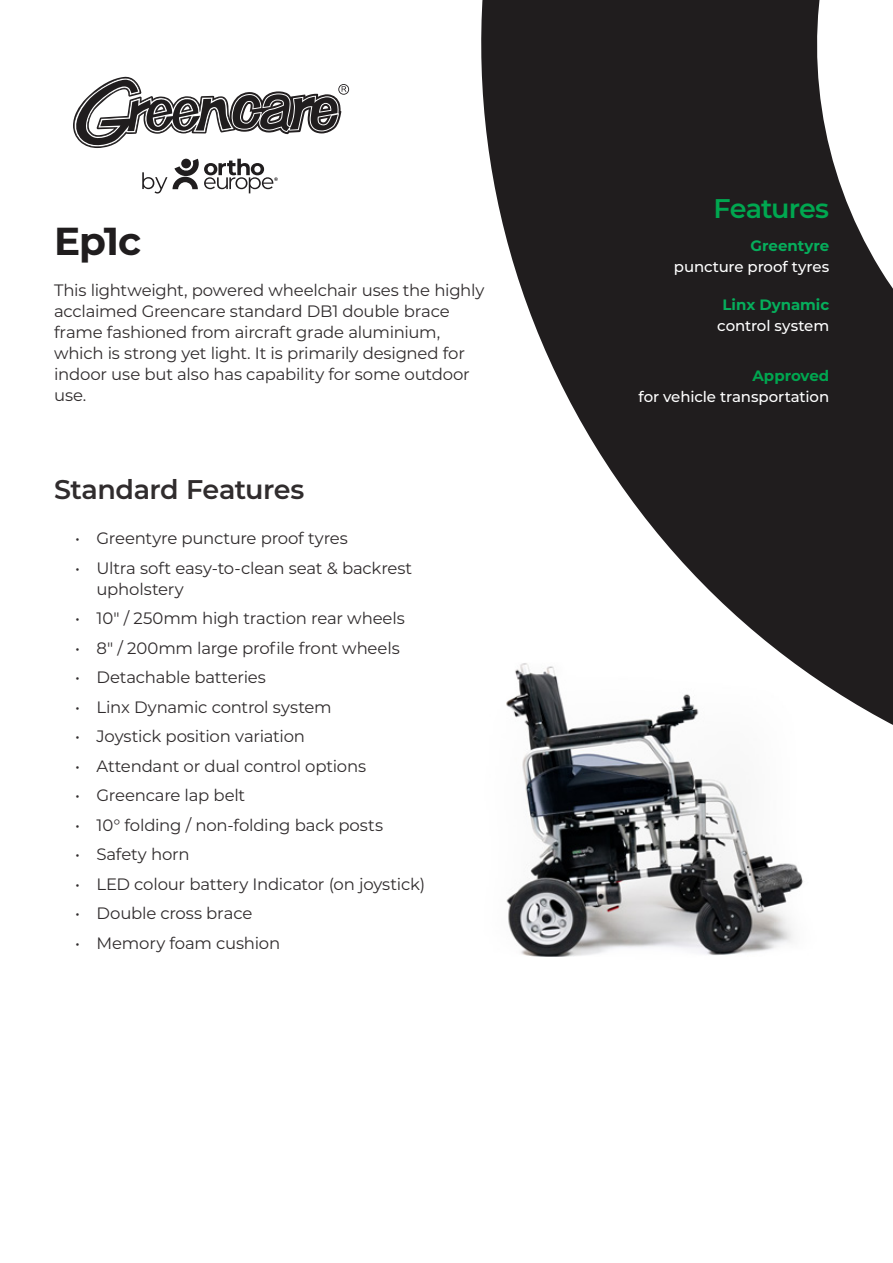
<style>
.page{position:relative;width:893px;height:1263px;background:#fff}
.page>*{position:absolute;margin:0;border:0;box-sizing:border-box;transform-origin:0 0}
.t1{font:700 39px "Montserrat";color:#201d1e}
.t2{font:600 27px "Montserrat";letter-spacing:-.02em;color:#302c2d}
.t3{font:600 27px "Montserrat";letter-spacing:-.035em;color:#00a750}
.t4{font:16.5px/21px "Montserrat";letter-spacing:-.015em;color:#302c2d}
.t5{font:500 15px/21px "Montserrat";letter-spacing:-.005em;color:#fff;text-align:right}
.s1{font-weight:700;color:#06ae5c}
.s2{font-weight:700;color:#00a750}
</style>
<div class="page">
<img style="left:506px;top:760px;width:297px;height:197px">
<svg style="left:481px;top:0;width:412px;height:760px;fill:#201d1e"></svg>
<svg style="left:173px;top:159px;width:105px;height:34px"></svg>
<svg style="left:142px;top:172px;width:25px;height:21px"></svg>
<svg style="left:73px;top:76px;width:276px;height:72px"></svg>
<p class="t1" style="left:54px;top:213px;width:89px">Ep1c</p>
<p class="t4" style="left:54px;top:279px;width:432px">This lightweight, powered wheelchair uses the highly acclaimed Greencare standard DB1 double brace frame fashioned from aircraft grade aluminium, which is strong yet light. It is primarily designed for indoor use but also has capability for some outdoor use.</p>
<p class="t2" style="left:54px;top:471px;width:252px">Standard Features</p>
<p class="t4" style="left:75px;top:527px;width:274px">• Greentyre puncture proof tyres</p>
<p class="t4" style="left:97px;top:557px;width:317px;text-indent:-21px">• Ultra soft easy-to-clean seat &amp; backrest upholstery</p>
<p class="t4" style="left:75px;top:607px;width:331px">• 10″ / 250mm high traction rear wheels</p>
<p class="t4" style="left:75px;top:637px;width:326px">• 8″ / 200mm large profile front wheels</p>
<p class="t4" style="left:75px;top:666px;width:192px">• Detachable batteries</p>
<p class="t4" style="left:75px;top:696px;width:258px">• Linx Dynamic control system</p>
<p class="t4" style="left:75px;top:725px;width:231px">• Joystick position variation</p>
<p class="t4" style="left:75px;top:755px;width:292px">• Attendant or dual control options</p>
<p class="t4" style="left:75px;top:784px;width:172px">• Greencare lap belt</p>
<p class="t4" style="left:75px;top:814px;width:309px">• 10° folding / non-folding back posts</p>
<p class="t4" style="left:75px;top:843px;width:116px">• Safety horn</p>
<p class="t4" style="left:75px;top:873px;width:351px">• LED colour battery Indicator (on joystick)</p>
<p class="t4" style="left:75px;top:902px;width:179px">• Double cross brace</p>
<p class="t4" style="left:75px;top:932px;width:206px">• Memory foam cushion</p>
<p class="t3" style="left:714px;top:189px;width:117px">Features</p>
<p class="t5" style="left:674px;top:235px;width:157px"><span class="s1">Greentyre<br></span>puncture proof tyres</p>
<p class="t5" style="left:717px;top:293px;width:113px;text-align:center"><span class="s1">Linx Dynamic </span>control system</p>
<p class="t5" style="left:638px;top:365px;width:192px"><span class="s2">Approved<br></span>for vehicle transportation</p>
</div>
